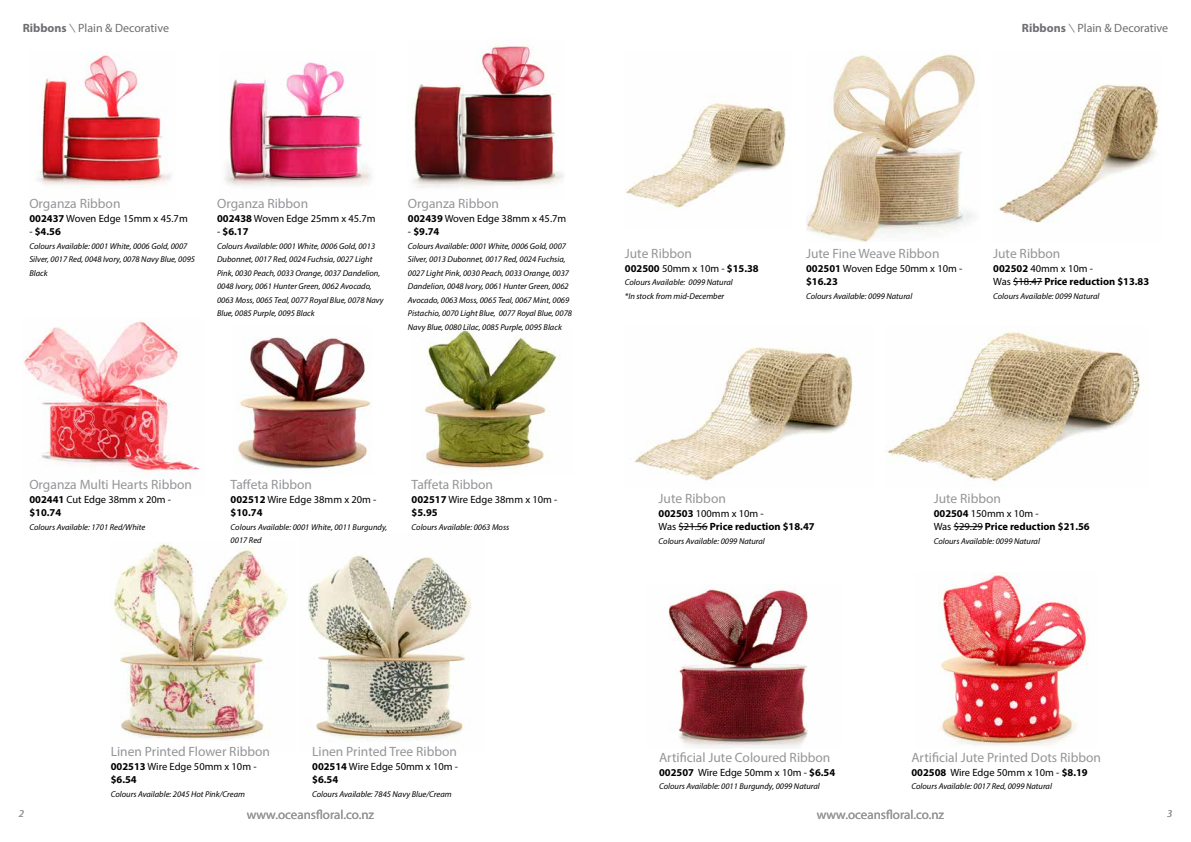
<style>
.page{position:relative;width:1191px;height:842px;background:#fff}
.page>*{position:absolute;margin:0;border:0;box-sizing:border-box;transform-origin:0 0}
.t1{font:13.5px "Myriad Pro";color:#939598}
.t2{font:13px "Myriad Pro";color:#939598}
.t3{font:12px "Myriad Pro";color:#6d6e71}
.t4{font:10.5px/13.5px "Myriad Pro";color:#000}
.t5{font:700 10.5px/13.5px "Myriad Pro";color:#000}
.t6{font:italic 10.5px "Myriad Pro";color:#939598}
.t7{font:italic 8.5px/13.5px "Myriad Pro";color:#000}
.s1{font-weight:700}
.s2{font-style:italic}
.s3{font-weight:400}
</style>
<div class="page">
<img style="left:37px;top:53px;width:134px;height:135px">
<img style="left:224px;top:62px;width:147px;height:125px">
<img style="left:412px;top:43px;width:151px;height:145px">
<img style="left:23px;top:318px;width:177px;height:160px">
<img style="left:237px;top:337px;width:134px;height:137px">
<img style="left:422px;top:326px;width:138px;height:144px">
<img style="left:113px;top:543px;width:175px;height:196px">
<img style="left:308px;top:555px;width:163px;height:186px">
<img style="left:625px;top:96px;width:161px;height:114px">
<img style="left:806px;top:54px;width:170px;height:188px">
<img style="left:999px;top:84px;width:160px;height:139px">
<img style="left:635px;top:347px;width:218px;height:134px">
<img style="left:668px;top:589px;width:140px;height:158px">
<img style="left:938px;top:573px;width:150px;height:173px">
<img style="left:885px;top:331px;width:262px;height:155px">
<svg style="left:1013px;top:281px;width:29px;height:1px"></svg>
<svg style="left:678px;top:526px;width:29px;height:1px"></svg>
<svg style="left:953px;top:526px;width:29px;height:1px"></svg>
<h3 class="t3" style="left:23px;top:20px;width:148px"><span class="s1">Ribbons</span> <span class="s2">\</span>Plain &amp; Decorative</h3>
<h3 class="t3" style="left:1022px;top:20px;width:148px"><span class="s1">Ribbons</span> <span class="s2">\</span>Plain &amp; Decorative</h3>
<h1 class="t1" style="left:29px;top:195px;width:93px">Organza Ribbon</h1>
<p class="t4" style="left:29px;top:211px;width:160px"><span class="s1">002437</span> Woven Edge 15mm x 45.7m</p>
<p class="t5" style="left:29px;top:224px;width:33px"><span class="s3">-</span> $4.56</p>
<p class="t7" style="left:29px;top:239px;width:167px">Colours Available: 0001 White, 0006 Gold, 0007<br>Silver, 0017 Red, 0048 Ivory, 0078 Navy Blue, 0095<br>Black</p>
<h1 class="t1" style="left:217px;top:195px;width:93px">Organza Ribbon</h1>
<p class="t4" style="left:217px;top:211px;width:160px"><span class="s1">002438</span> Woven Edge 25mm x 45.7m</p>
<p class="t5" style="left:217px;top:224px;width:33px"><span class="s3">-</span> $6.17</p>
<p class="t7" style="left:217px;top:239px;width:168px">Colours Available: 0001 White, 0006 Gold, 0013<br>Dubonnet, 0017 Red, 0024 Fuchsia, 0027 Light Pink, 0030 Peach, 0033 Orange, 0037 Dandelion, 0048 Ivory, 0061 Hunter Green, 0062 Avocado, 0063 Moss, 0065 Teal, 0077 Royal Blue, 0078 Navy Blue, 0085 Purple, 0095 Black</p>
<h1 class="t1" style="left:408px;top:195px;width:93px">Organza Ribbon</h1>
<p class="t4" style="left:408px;top:211px;width:160px"><span class="s1">002439</span> Woven Edge 38mm x 45.7m</p>
<p class="t5" style="left:408px;top:224px;width:33px"><span class="s3">-</span> $9.74</p>
<p class="t7" style="left:408px;top:239px;width:166px">Colours Available: 0001 White, 0006 Gold, 0007<br>Silver, 0013 Dubonnet, 0017 Red, 0024 Fuchsia, 0027 Light Pink, 0030 Peach, 0033 Orange, 0037<br>Dandelion, 0048 Ivory, 0061 Hunter Green, 0062<br>Avocado, 0063 Moss, 0065 Teal, 0067 Mint, 0069<br>Pistachio, 0070 Light Blue, 0077 Royal Blue, 0078<br>Navy Blue, 0080 Lilac, 0085 Purple, 0095 Black</p>
<h1 class="t1" style="left:625px;top:245px;width:69px">Jute Ribbon</h1>
<p class="t5" style="left:625px;top:261px;width:135px">002500 <span class="s3">50mm x 10m -</span> $15.38</p>
<p class="t7" style="left:625px;top:275px;width:109px">Colours Available: 0099 Natural *In stock from mid-December</p>
<h1 class="t1" style="left:806px;top:245px;width:135px">Jute Fine Weave Ribbon</h1>
<p class="t4" style="left:806px;top:261px;width:158px"><span class="s1">002501</span> Woven Edge 50mm x 10m - <span class="s1">$16.23</span></p>
<p class="t7" style="left:806px;top:289px;width:108px">Colours Available: 0099 Natural</p>
<h1 class="t1" style="left:993px;top:245px;width:69px">Jute Ribbon</h1>
<p class="t5" style="left:993px;top:261px;width:158px">002502 <span class="s3">40mm x 10m -<br>Was $18.47</span> Price reduction $13.83</p>
<p class="t7" style="left:993px;top:289px;width:108px">Colours Available: 0099 Natural</p>
<h1 class="t1" style="left:29px;top:476px;width:164px">Organza Multi Hearts Ribbon</h1>
<p class="t4" style="left:29px;top:492px;width:143px"><span class="s1">002441</span> Cut Edge 38mm x 20m - <span class="s1">$10.74</span></p>
<p class="t7" style="left:29px;top:520px;width:117px">Colours Available: 1701 Red/White</p>
<h1 class="t1" style="left:231px;top:476px;width:83px">Taffeta Ribbon</h1>
<p class="t4" style="left:231px;top:492px;width:147px"><span class="s1">002512</span> Wire Edge 38mm x 20m - <span class="s1">$10.74</span></p>
<p class="t7" style="left:231px;top:520px;width:158px">Colours Available: 0001 White, 0011 Burgundy,<br>0017 Red</p>
<h1 class="t1" style="left:411px;top:476px;width:83px">Taffeta Ribbon</h1>
<p class="t4" style="left:411px;top:492px;width:147px"><span class="s1">002517</span> Wire Edge 38mm x 10m - <span class="s1">$5.95</span></p>
<p class="t7" style="left:411px;top:520px;width:99px">Colours Available: 0063 Moss</p>
<h1 class="t1" style="left:658px;top:490px;width:69px">Jute Ribbon</h1>
<p class="t5" style="left:658px;top:506px;width:158px">002503 <span class="s3">100mm x 10m -<br>Was $21.56</span> Price reduction $18.47</p>
<p class="t7" style="left:658px;top:534px;width:108px">Colours Available: 0099 Natural</p>
<h1 class="t1" style="left:933px;top:490px;width:69px">Jute Ribbon</h1>
<p class="t5" style="left:933px;top:506px;width:158px">002504 <span class="s3">150mm x 10m -<br>Was $29.29</span> Price reduction $21.56</p>
<p class="t7" style="left:933px;top:534px;width:108px">Colours Available: 0099 Natural</p>
<h1 class="t1" style="left:111px;top:743px;width:161px">Linen Printed Flower Ribbon</h1>
<p class="t4" style="left:111px;top:759px;width:147px"><span class="s1">002513</span> Wire Edge 50mm x 10m - <span class="s1">$6.54</span></p>
<p class="t7" style="left:111px;top:787px;width:136px">Colours Available: 2045 Hot Pink/Cream</p>
<h1 class="t1" style="left:312px;top:743px;width:146px">Linen Printed Tree Ribbon</h1>
<p class="t4" style="left:312px;top:759px;width:147px"><span class="s1">002514</span> Wire Edge 50mm x 10m - <span class="s1">$6.54</span></p>
<p class="t7" style="left:312px;top:787px;width:141px">Colours Available: 7845 Navy Blue/Cream</p>
<h1 class="t1" style="left:659px;top:750px;width:173px">Artificial Jute Coloured Ribbon</h1>
<p class="t4" style="left:659px;top:765px;width:178px"><span class="s1">002507</span> Wire Edge 50mm x 10m - <span class="s1">$6.54</span></p>
<p class="t7" style="left:659px;top:780px;width:162px">Colours Available: 0011 Burgundy, 0099 Natural</p>
<h1 class="t1" style="left:911px;top:750px;width:191px">Artificial Jute Printed Dots Ribbon</h1>
<p class="t4" style="left:911px;top:765px;width:178px"><span class="s1">002508</span> Wire Edge 50mm x 10m - <span class="s1">$8.19</span></p>
<p class="t7" style="left:911px;top:780px;width:142px">Colours Available: 0017 Red, 0099 Natural</p>
<p class="t6" style="left:19px;top:807px;width:7px">2</p>
<h2 class="t2" style="left:247px;top:806px;width:129px">www.oceansfloral.co.nz</h2>
<h2 class="t2" style="left:817px;top:806px;width:129px">www.oceansfloral.co.nz</h2>
<p class="t6" style="left:1167px;top:807px;width:7px">3</p>
</div>
